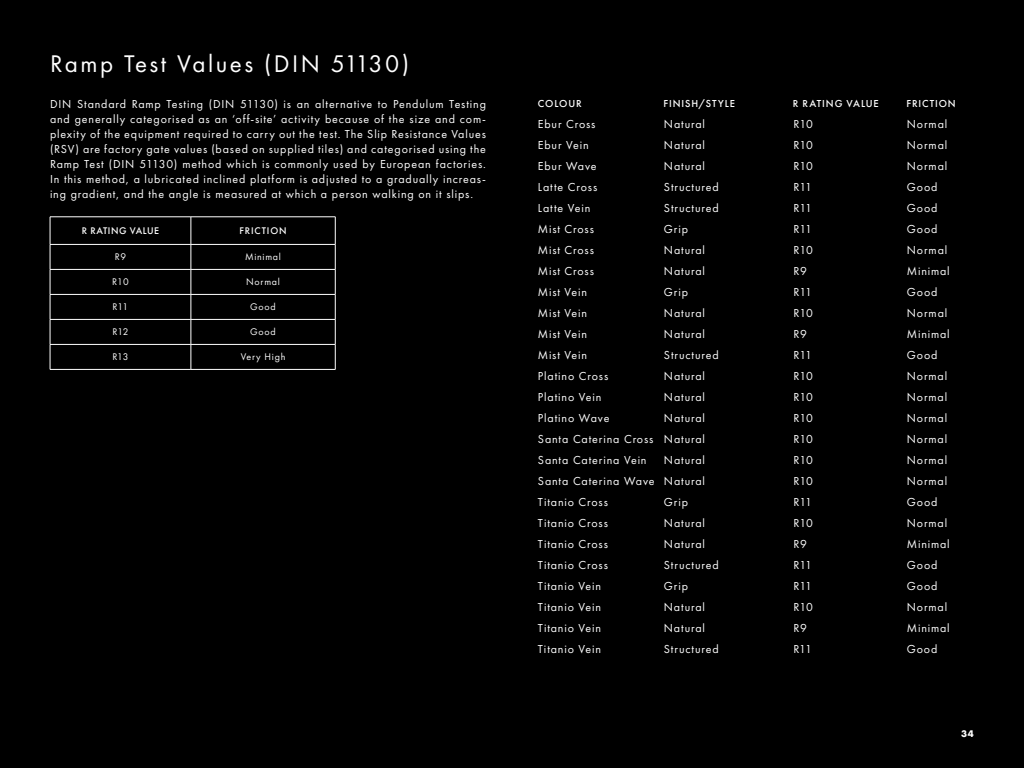
<style>
.page{position:relative;width:1024px;height:768px;background:#000}
.page>*{position:absolute;margin:0;border:0;box-sizing:border-box;transform-origin:0 0}
.t1{font:25px "Futura PT";letter-spacing:.1em;color:#fff}
.t2{font:12px/15px "Futura PT";letter-spacing:.07em;color:#fff;text-align:justify}
.t3{font:500 10.5px "Futura PT";letter-spacing:.085em;color:#fff}
.t4{font:10px "Futura PT";letter-spacing:.07em;color:#fff}
.t5{font:500 10px "Futura PT";letter-spacing:.065em;color:#fff}
.t6{font:500 10px "Futura PT";letter-spacing:.085em;color:#fff}
.t7{font:700 10px "Futura PT";color:#fff}
</style>
<div class="page">
<hr style="left:50px;top:217px;width:141px;height:1px;background:#fff">
<hr style="left:50px;top:244px;width:141px;height:1px;background:#fff">
<hr style="left:50px;top:269px;width:141px;height:1px;background:#fff">
<hr style="left:50px;top:294px;width:141px;height:1px;background:#fff">
<hr style="left:50px;top:319px;width:141px;height:1px;background:#fff">
<hr style="left:50px;top:344px;width:141px;height:1px;background:#fff">
<svg style="left:50px;top:217px;width:1px;height:152px"></svg>
<hr style="left:50px;top:369px;width:141px;height:1px;background:#fff">
<hr style="left:191px;top:217px;width:144px;height:1px;background:#fff">
<hr style="left:191px;top:244px;width:144px;height:1px;background:#fff">
<hr style="left:191px;top:269px;width:144px;height:1px;background:#fff">
<hr style="left:191px;top:294px;width:144px;height:1px;background:#fff">
<hr style="left:191px;top:319px;width:144px;height:1px;background:#fff">
<hr style="left:191px;top:344px;width:144px;height:1px;background:#fff">
<svg style="left:191px;top:217px;width:1px;height:152px"></svg>
<svg style="left:335px;top:217px;width:1px;height:152px"></svg>
<hr style="left:191px;top:369px;width:144px;height:1px;background:#fff">
<h1 class="t1" style="left:50px;top:49px;width:361px">Ramp Test Values (DIN 51130)</h1>
<p class="t2" style="left:50px;top:96px;width:438px">DIN Standard Ramp Testing (DIN 51130) is an alternative to Pendulum Testing and generally categorised as an ‘off-site’ activity because of the size and com&shy;plexity of the equipment required to carry out the test. The Slip Resistance Values (RSV) are factory gate values (based on supplied tiles) and categorised using the Ramp Test (DIN 51130) method which is commonly used by European factories.<br>In this method, a lubricated inclined platform is adjusted to a gradually increas&shy;ing gradient, and the angle is measured at which a person walking on it slips.</p>
<p class="t5" style="left:82px;top:225px;width:79px">R RATING VALUE</p>
<p class="t6" style="left:240px;top:225px;width:49px">FRICTION</p>
<p class="t4" style="left:115px;top:250px;width:13px">R9</p>
<p class="t4" style="left:245px;top:250px;width:37px">Minimal</p>
<p class="t4" style="left:112px;top:275px;width:18px">R10</p>
<p class="t4" style="left:246px;top:275px;width:35px">Normal</p>
<p class="t4" style="left:113px;top:300px;width:17px">R11</p>
<p class="t4" style="left:250px;top:300px;width:27px">Good</p>
<p class="t4" style="left:112px;top:325px;width:18px">R12</p>
<p class="t4" style="left:250px;top:325px;width:27px">Good</p>
<p class="t4" style="left:112px;top:350px;width:18px">R13</p>
<p class="t4" style="left:241px;top:350px;width:46px">Very High</p>
<p class="t3" style="left:538px;top:97px;width:45px">COLOUR</p>
<p class="t3" style="left:663px;top:97px;width:73px">FINISH/STYLE</p>
<p class="t3" style="left:793px;top:97px;width:87px">R RATING VALUE</p>
<p class="t3" style="left:906px;top:97px;width:51px">FRICTION</p>
<p class="t2" style="left:538px;top:116px;width:59px">Ebur Cross</p>
<p class="t2" style="left:664px;top:116px;width:43px">Natural</p>
<p class="t2" style="left:793px;top:116px;width:21px">R10</p>
<p class="t2" style="left:907px;top:116px;width:42px">Normal</p>
<p class="t2" style="left:538px;top:137px;width:52px">Ebur Vein</p>
<p class="t2" style="left:664px;top:137px;width:43px">Natural</p>
<p class="t2" style="left:793px;top:137px;width:21px">R10</p>
<p class="t2" style="left:907px;top:137px;width:42px">Normal</p>
<p class="t2" style="left:538px;top:158px;width:60px">Ebur Wave</p>
<p class="t2" style="left:664px;top:158px;width:43px">Natural</p>
<p class="t2" style="left:793px;top:158px;width:21px">R10</p>
<p class="t2" style="left:907px;top:158px;width:42px">Normal</p>
<p class="t2" style="left:538px;top:179px;width:61px">Latte Cross</p>
<p class="t2" style="left:664px;top:179px;width:56px">Structured</p>
<p class="t2" style="left:793px;top:179px;width:20px">R11</p>
<p class="t2" style="left:907px;top:179px;width:32px">Good</p>
<p class="t2" style="left:538px;top:200px;width:54px">Latte Vein</p>
<p class="t2" style="left:664px;top:200px;width:56px">Structured</p>
<p class="t2" style="left:793px;top:200px;width:20px">R11</p>
<p class="t2" style="left:907px;top:200px;width:32px">Good</p>
<p class="t2" style="left:538px;top:221px;width:58px">Mist Cross</p>
<p class="t2" style="left:664px;top:221px;width:26px">Grip</p>
<p class="t2" style="left:793px;top:221px;width:20px">R11</p>
<p class="t2" style="left:907px;top:221px;width:32px">Good</p>
<p class="t2" style="left:538px;top:242px;width:58px">Mist Cross</p>
<p class="t2" style="left:664px;top:242px;width:43px">Natural</p>
<p class="t2" style="left:793px;top:242px;width:21px">R10</p>
<p class="t2" style="left:907px;top:242px;width:42px">Normal</p>
<p class="t2" style="left:538px;top:263px;width:58px">Mist Cross</p>
<p class="t2" style="left:664px;top:263px;width:43px">Natural</p>
<p class="t2" style="left:793px;top:263px;width:15px">R9</p>
<p class="t2" style="left:907px;top:263px;width:44px">Minimal</p>
<p class="t2" style="left:538px;top:284px;width:51px">Mist Vein</p>
<p class="t2" style="left:664px;top:284px;width:26px">Grip</p>
<p class="t2" style="left:793px;top:284px;width:20px">R11</p>
<p class="t2" style="left:907px;top:284px;width:32px">Good</p>
<p class="t2" style="left:538px;top:305px;width:51px">Mist Vein</p>
<p class="t2" style="left:664px;top:305px;width:43px">Natural</p>
<p class="t2" style="left:793px;top:305px;width:21px">R10</p>
<p class="t2" style="left:907px;top:305px;width:42px">Normal</p>
<p class="t2" style="left:538px;top:326px;width:51px">Mist Vein</p>
<p class="t2" style="left:664px;top:326px;width:43px">Natural</p>
<p class="t2" style="left:793px;top:326px;width:15px">R9</p>
<p class="t2" style="left:907px;top:326px;width:44px">Minimal</p>
<p class="t2" style="left:538px;top:347px;width:51px">Mist Vein</p>
<p class="t2" style="left:664px;top:347px;width:56px">Structured</p>
<p class="t2" style="left:793px;top:347px;width:20px">R11</p>
<p class="t2" style="left:907px;top:347px;width:32px">Good</p>
<p class="t2" style="left:538px;top:368px;width:72px">Platino Cross</p>
<p class="t2" style="left:664px;top:368px;width:43px">Natural</p>
<p class="t2" style="left:793px;top:368px;width:21px">R10</p>
<p class="t2" style="left:907px;top:368px;width:42px">Normal</p>
<p class="t2" style="left:538px;top:389px;width:65px">Platino Vein</p>
<p class="t2" style="left:664px;top:389px;width:43px">Natural</p>
<p class="t2" style="left:793px;top:389px;width:21px">R10</p>
<p class="t2" style="left:907px;top:389px;width:42px">Normal</p>
<p class="t2" style="left:538px;top:410px;width:73px">Platino Wave</p>
<p class="t2" style="left:664px;top:410px;width:43px">Natural</p>
<p class="t2" style="left:793px;top:410px;width:21px">R10</p>
<p class="t2" style="left:907px;top:410px;width:42px">Normal</p>
<p class="t2" style="left:538px;top:431px;width:169px">Santa Caterina Cross Natural</p>
<p class="t2" style="left:793px;top:431px;width:21px">R10</p>
<p class="t2" style="left:907px;top:431px;width:42px">Normal</p>
<p class="t2" style="left:538px;top:452px;width:110px">Santa Caterina Vein</p>
<p class="t2" style="left:664px;top:452px;width:43px">Natural</p>
<p class="t2" style="left:793px;top:452px;width:21px">R10</p>
<p class="t2" style="left:907px;top:452px;width:42px">Normal</p>
<p class="t2" style="left:538px;top:473px;width:169px">Santa Caterina Wave Natural</p>
<p class="t2" style="left:793px;top:473px;width:21px">R10</p>
<p class="t2" style="left:907px;top:473px;width:42px">Normal</p>
<p class="t2" style="left:538px;top:494px;width:72px">Titanio Cross</p>
<p class="t2" style="left:664px;top:494px;width:26px">Grip</p>
<p class="t2" style="left:793px;top:494px;width:20px">R11</p>
<p class="t2" style="left:907px;top:494px;width:32px">Good</p>
<p class="t2" style="left:538px;top:515px;width:72px">Titanio Cross</p>
<p class="t2" style="left:664px;top:515px;width:43px">Natural</p>
<p class="t2" style="left:793px;top:515px;width:21px">R10</p>
<p class="t2" style="left:907px;top:515px;width:42px">Normal</p>
<p class="t2" style="left:538px;top:536px;width:72px">Titanio Cross</p>
<p class="t2" style="left:664px;top:536px;width:43px">Natural</p>
<p class="t2" style="left:793px;top:536px;width:15px">R9</p>
<p class="t2" style="left:907px;top:536px;width:44px">Minimal</p>
<p class="t2" style="left:538px;top:557px;width:72px">Titanio Cross</p>
<p class="t2" style="left:664px;top:557px;width:56px">Structured</p>
<p class="t2" style="left:793px;top:557px;width:20px">R11</p>
<p class="t2" style="left:907px;top:557px;width:32px">Good</p>
<p class="t2" style="left:538px;top:578px;width:65px">Titanio Vein</p>
<p class="t2" style="left:664px;top:578px;width:26px">Grip</p>
<p class="t2" style="left:793px;top:578px;width:20px">R11</p>
<p class="t2" style="left:907px;top:578px;width:32px">Good</p>
<p class="t2" style="left:538px;top:599px;width:65px">Titanio Vein</p>
<p class="t2" style="left:664px;top:599px;width:43px">Natural</p>
<p class="t2" style="left:793px;top:599px;width:21px">R10</p>
<p class="t2" style="left:907px;top:599px;width:42px">Normal</p>
<p class="t2" style="left:538px;top:620px;width:65px">Titanio Vein</p>
<p class="t2" style="left:664px;top:620px;width:43px">Natural</p>
<p class="t2" style="left:793px;top:620px;width:15px">R9</p>
<p class="t2" style="left:907px;top:620px;width:44px">Minimal</p>
<p class="t2" style="left:538px;top:641px;width:65px">Titanio Vein</p>
<p class="t2" style="left:664px;top:641px;width:56px">Structured</p>
<p class="t2" style="left:793px;top:641px;width:20px">R11</p>
<p class="t2" style="left:907px;top:641px;width:32px">Good</p>
<p class="t7" style="left:961px;top:727px;width:14px">34</p>
</div>
